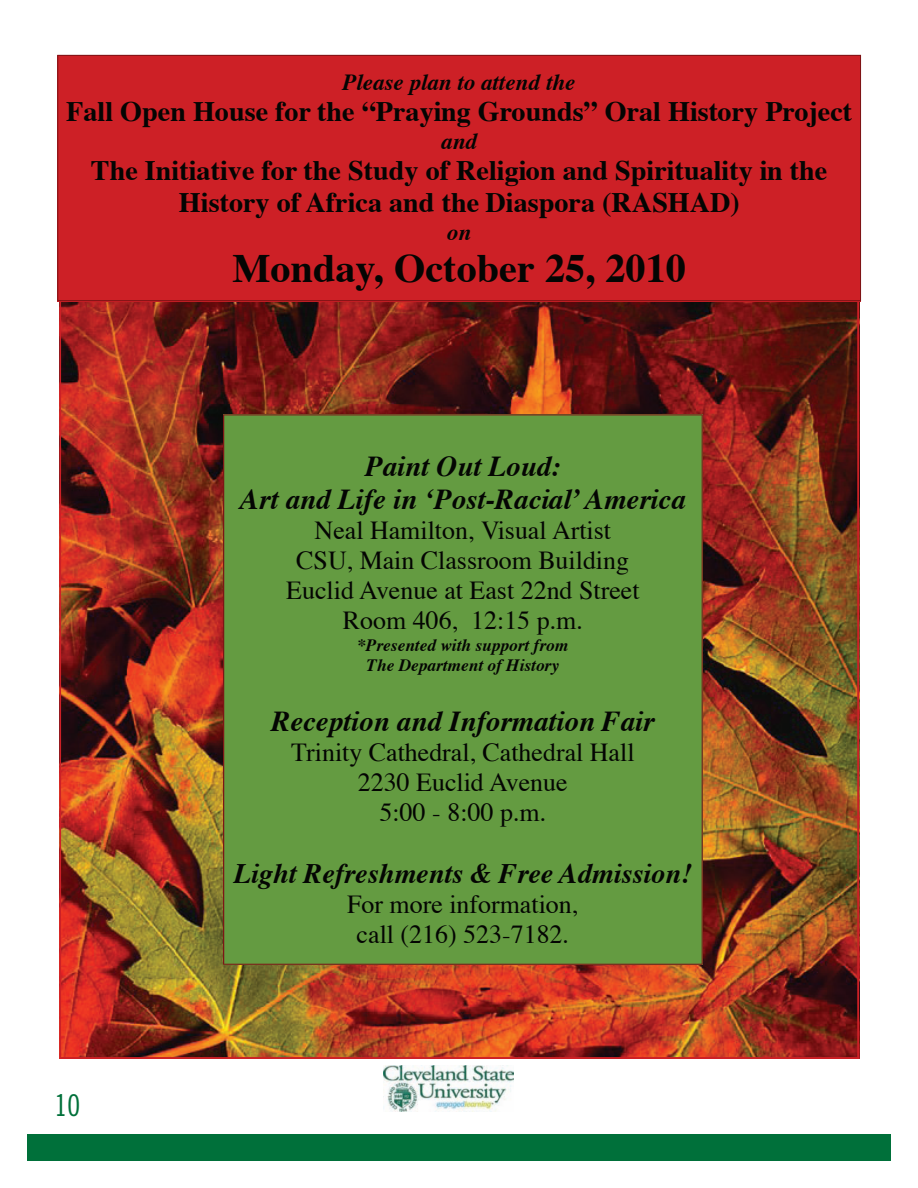
<style>
.page{position:relative;width:918px;height:1188px;background:#fff}
.page>*{position:absolute;margin:0;border:0;box-sizing:border-box;transform-origin:0 0}
.t1{font:700 40.35px "Times";color:#040503}
.t2{font:30px "Trade Gothic LT Std Cn 18";color:#00703a}
.t3{font:italic 700 28.8px/33.2px "Times";color:#040503;text-align:center}
.t4{font:700 28.2px/32.2px "Times";color:#040503;text-align:center}
.t5{font:italic 700 28.2px "Times";color:#040503}
.t6{font:25.95px/29.8px "Times";color:#040503;text-align:center}
.t7{font:italic 700 22.95px "Times";color:#040503}
.t8{font:italic 700 17.25px/20px "Times";color:#040503;text-align:center}
</style>
<div class="page">
<div style="left:27px;top:1134px;width:864px;height:27px;background:#00703a"></div>
<img style="left:59px;top:301px;width:800px;height:758px">
<div style="left:57px;top:55px;width:804px;height:246px;background:#cd2026"></div>
<div style="left:223px;top:414px;width:480px;height:551px;background:#649b41"></div>
<img style="left:383px;top:1066px;width:130px;height:45px">
<p class="t7" style="left:342px;top:67px;width:235px">Please plan to attend the</p>
<p class="t4" style="left:66px;top:97px;width:788px">Fall Open House for the “Praying Grounds” Oral History Project</p>
<p class="t7" style="left:441px;top:126px;width:37px">and</p>
<p class="t4" style="left:91px;top:155px;width:738px">The Initiative for the Study of Religion and Spirituality in the<br>History of Africa and the Diaspora (RASHAD)</p>
<p class="t7" style="left:447px;top:217px;width:26px">on</p>
<h1 class="t1" style="left:233px;top:242px;width:455px">Monday, October 25, 2010</h1>
<p class="t2" style="left:54px;top:1087px;width:28px">10</p>
<p class="t3" style="left:240px;top:451px;width:447px">Paint Out Loud:<br>Art and Life in ‘Post-Racial’ America</p>
<p class="t6" style="left:286px;top:517px;width:355px">Neal Hamilton, Visual Artist<br>CSU, Main Classroom Building<br>Euclid Avenue at East 22nd Street<br>Room 406, 12:15 p.m.</p>
<p class="t8" style="left:357px;top:636px;width:212px">*Presented with support from<br>The Department of History</p>
<p class="t3" style="left:271px;top:706px;width:385px">Reception and Information Fair</p>
<p class="t6" style="left:291px;top:739px;width:345px">Trinity Cathedral, Cathedral Hall<br>2230 Euclid Avenue<br>5:00 - 8:00 p.m.</p>
<p class="t5" style="left:234px;top:855px;width:460px">Light Refreshments &amp; Free Admission!</p>
<p class="t6" style="left:347px;top:891px;width:233px">For more information, call (216) 523-7182.</p>
</div>
